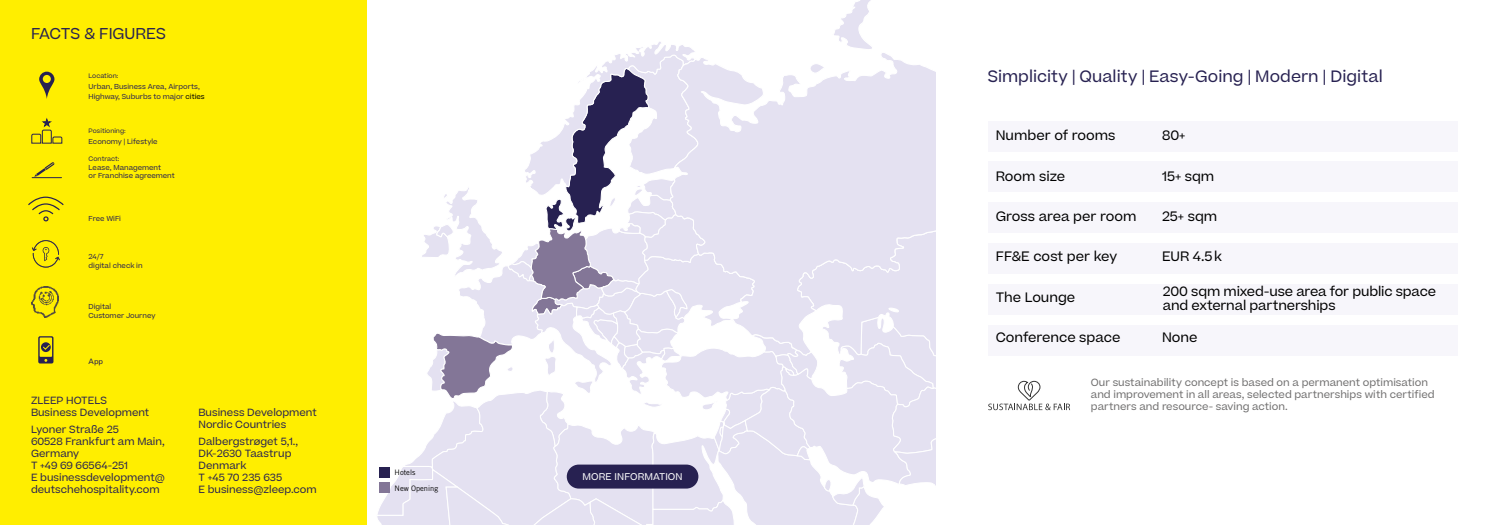
<style>
.page{position:relative;width:1489px;height:525px;background:#fff}
.page>*{position:absolute;margin:0;border:0;box-sizing:border-box;transform-origin:0 0}
.t1{font:15.75px "Beatrice";color:#272151}
.t2{font:15px "Beatrice";color:#272151}
.t3{font:13px/14px "Beatrice";letter-spacing:-.005em;color:#000}
.t4{font:10px/12px "Beatrice";color:#272151}
.t5{font:10px/12px "Beatrice";color:#706f6f}
.t6{font:9.38px "Beatrice";letter-spacing:.015em;color:#fff}
.t7{font:7.5px/15.6px "Trade Gothic";color:#000}
.t8{font:7.5px "Univers";color:#272151}
.t9{font:6.88px/8.2px "Beatrice";color:#272151}
.t10{font:6.25px "Beatrice";color:#272151}
.t11{font:6.12px "Beatrice";color:#272151}
.s1{color:#000}
</style>
<div class="page">
<div style="left:0;top:0;width:366px;height:524px;background:#fe0"></div>
<svg style="left:32px;top:240px;width:28px;height:27px"></svg>
<img style="left:32px;top:286px;width:27px;height:31px">
<div style="left:988px;top:121px;width:469px;height:30px;background:#f7f6fb"></div>
<div style="left:988px;top:162px;width:469px;height:30px;background:#f7f6fb"></div>
<div style="left:988px;top:202px;width:469px;height:31px;background:#f7f6fb"></div>
<div style="left:988px;top:243px;width:469px;height:30px;background:#f7f6fb"></div>
<div style="left:988px;top:284px;width:469px;height:30px;background:#f7f6fb"></div>
<div style="left:988px;top:325px;width:469px;height:30px;background:#f7f6fb"></div>
<svg style="left:377px;top:0;width:693px;height:524px"></svg>
<div style="left:566px;top:464px;width:132px;height:24px;background:#272151;border-radius:12px"></div>
<div style="left:379px;top:466px;width:11px;height:11px;background:#272151"></div>
<div style="left:379px;top:482px;width:11px;height:10px;background:#837697"></div>
<svg style="left:39px;top:72px;width:15px;height:27px"></svg>
<svg style="left:31px;top:117px;width:32px;height:27px"></svg>
<svg style="left:32px;top:162px;width:29px;height:16px"></svg>
<svg style="left:38px;top:336px;width:15px;height:27px"></svg>
<div style="left:40px;top:337px;width:12px;height:19px;background:#fe0"></div>
<svg style="left:41px;top:342px;width:10px;height:10px"></svg>
<svg style="left:42px;top:344px;width:8px;height:6px"></svg>
<svg style="left:28px;top:196px;width:36px;height:25px"></svg>
<h2 class="t2" style="left:31px;top:24px;width:136px">FACTS &amp; FIGURES</h2>
<p class="t10" style="left:89px;top:72px;width:31px">Location:</p>
<p class="t9" style="left:89px;top:81px;width:118px;line-height:10.5px">Urban, Business Area, Airports,<br>Highway, Suburbs to major <span class="s1">cities</span></p>
<p class="t11" style="left:89px;top:127px;width:39px">Positioning:</p>
<p class="t9" style="left:89px;top:137px;width:70px">Economy | Lifestyle</p>
<p class="t10" style="left:89px;top:155px;width:32px">Contract:</p>
<p class="t9" style="left:89px;top:163px;width:88px">Lease, Management<br>or Franchise agreement</p>
<p class="t9" style="left:89px;top:215px;width:34px">Free WiFi</p>
<p class="t9" style="left:89px;top:252px;width:55px">24/7<br>digital check in</p>
<p class="t9" style="left:89px;top:302px;width:68px">Digital<br>Customer Journey</p>
<p class="t8" style="left:89px;top:356px;width:16px">App</p>
<p class="t4" style="left:31px;top:394px;width:120px">ZLEEP HOTELS<br>Business Development</p>
<p class="t4" style="left:31px;top:423px;width:135px">Lyoner Straße 25<br>60528 Frankfurt am Main,<br>Germany<br>T +49 69 66564-251<br>E businessdevelopment@ deutschehospitality.com</p>
<p class="t4" style="left:198px;top:406px;width:120px">Business Development<br>Nordic Countries</p>
<p class="t4" style="left:198px;top:435px;width:120px">Dalbergstrøget 5,1.,<br>DK-2630 Taastrup<br>Denmark<br>T +45 70 235 635<br>E business@zleep.com</p>
<p class="t7" style="left:394px;top:464px;width:45px">Hotels<br>New Opening</p>
<p class="t6" style="left:582px;top:470px;width:102px">MORE INFORMATION</p>
<h1 class="t1" style="left:987px;top:66px;width:396px">Simplicity | Quality | Easy-Going | Modern | Digital</h1>
<h3 class="t3" style="left:995px;top:129px;width:121px">Number of rooms</h3>
<h3 class="t3" style="left:1161px;top:129px;width:25px">80+</h3>
<h3 class="t3" style="left:995px;top:169px;width:71px">Room size</h3>
<h3 class="t3" style="left:1161px;top:169px;width:54px">15+ sqm</h3>
<h3 class="t3" style="left:995px;top:209px;width:142px">Gross area per room</h3>
<h3 class="t3" style="left:1161px;top:209px;width:57px">25+ sqm</h3>
<h3 class="t3" style="left:995px;top:249px;width:123px">FF&amp;E cost per key</h3>
<h3 class="t3" style="left:1161px;top:249px;width:61px">EUR 4.5k</h3>
<h3 class="t3" style="left:995px;top:290px;width:81px">The Lounge</h3>
<h3 class="t3" style="left:995px;top:330px;width:126px">Conference space</h3>
<h3 class="t3" style="left:1161px;top:330px;width:37px">None</h3>
<h3 class="t3" style="left:1162px;top:284px;width:275px">200 sqm mixed-use area for public space and external partnerships</h3>
<p class="t5" style="left:1090px;top:376px;width:345px">Our sustainability concept is based on a permanent optimisation and improvement in all areas, selected partnerships with certified partners and resource- saving action.</p>
</div>
